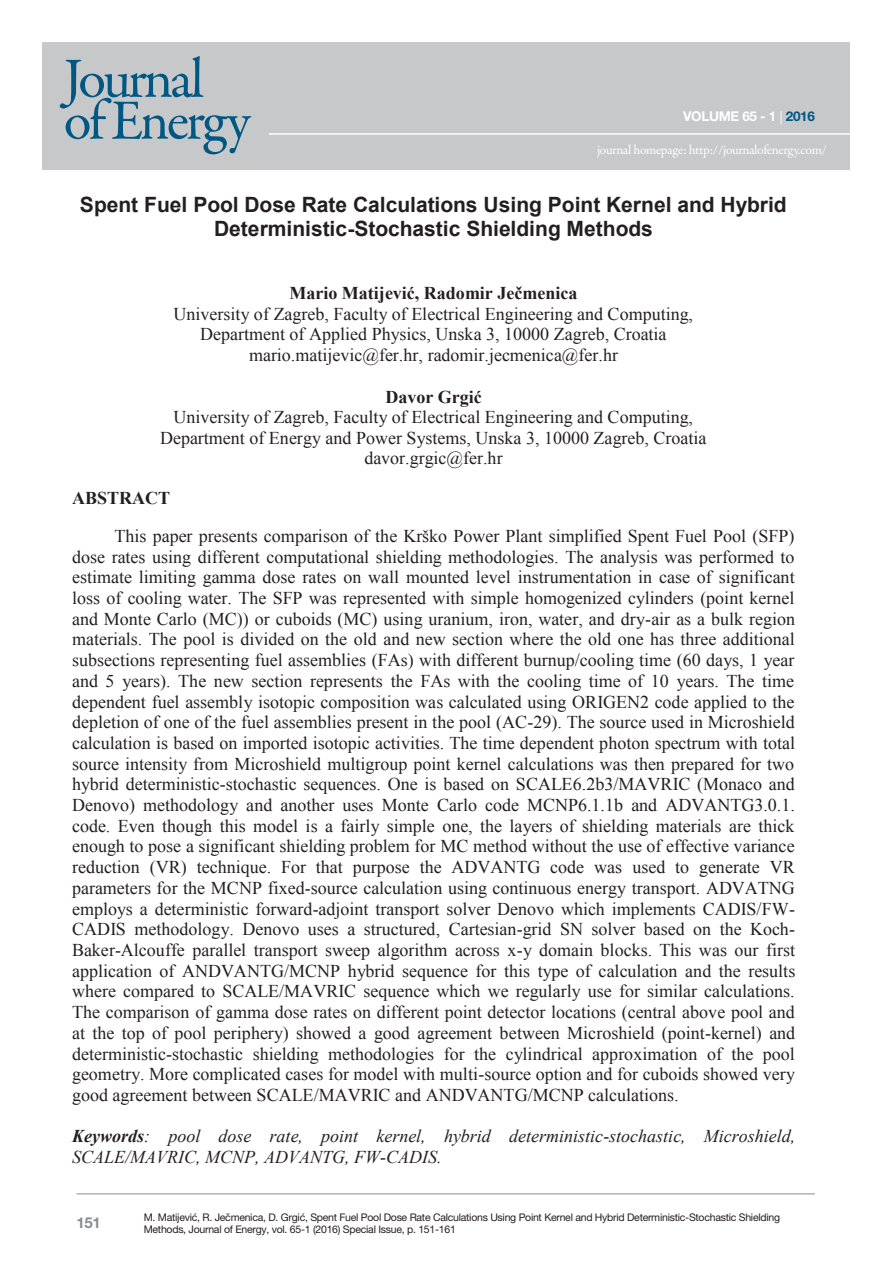
<style>
.page{position:relative;width:893px;height:1263px;background:#fff}
.page>*{position:absolute;margin:0;border:0;box-sizing:border-box;transform-origin:0 0}
.t1{font:57.15px/41.8px "MH Garamond";letter-spacing:-.055em;color:#005782}
.t2{font:700 21px/24.2px "Arial";color:#231f20;text-align:center}
.t3{font:18px/20.7px "Times New Roman";color:#231f20;text-align:center}
.t4{font:italic 18px/20.7px "Times New Roman";color:#231f20}
.t5{font:700 18px "Times New Roman";color:#231f20}
.t6{font:700 15px "MH Helvetica";color:#8a8c8f}
.t7{font:13.5px "MH Garamond";letter-spacing:-.025em;color:#fff}
.t8{font:700 13.5px "MH Helvetica";letter-spacing:-.025em;color:#fff}
.t9{font:10.5px/12px "MH Helvetica";letter-spacing:-.025em;color:#231f20}
.s1{font-family:"MH Garamond";font-weight:400}
.s2{color:#005782}
.s3{font-weight:700}
</style>
<div class="page">
<hr style="left:77px;top:1193px;width:738px;height:1px;background:#8a8c8f">
<div style="left:43px;top:43px;width:807px;height:127px;background:#c7c8ca"></div>
<hr style="left:269px;top:133px;width:586px;height:2px;background:#fff">
<h1 class="t1" style="left:64px;top:59px;width:188px">Journal of Energy</h1>
<p class="t8" style="left:683px;top:108px;width:133px">VOLUME 65 - 1 <span class="s1">|</span> <span class="s2">2016</span></p>
<p class="t7" style="left:597px;top:142px;width:231px">journal homepage: http://journalofenergy.com/</p>
<p class="t2" style="left:80px;top:193px;width:708px">Spent Fuel Pool Dose Rate Calculations Using Point Kernel and Hybrid<br>Deterministic-Stochastic Shielding Methods</p>
<p class="t5" style="left:290px;top:281px;width:289px">Mario Matijević, Radomir Ječmenica</p>
<p class="t3" style="left:174px;top:303px;width:521px">University of Zagreb, Faculty of Electrical Engineering and Computing,<br>Department of Applied Physics, Unska 3, 10000 Zagreb, Croatia mario.matijevic@fer.hr, radomir.jecmenica@fer.hr</p>
<p class="t5" style="left:385px;top:384px;width:98px">Davor Grgić</p>
<p class="t3" style="left:160px;top:406px;width:548px">University of Zagreb, Faculty of Electrical Engineering and Computing,<br>Department of Energy and Power Systems, Unska 3, 10000 Zagreb, Croatia davor.grgic@fer.hr</p>
<p class="t5" style="left:72px;top:485px;width:100px">ABSTRACT</p>
<p class="t3" style="left:72px;top:525px;width:725px;text-align:justify;text-indent:43px">This paper presents comparison of the Krško Power Plant simplified Spent Fuel Pool (SFP) dose rates using different computational shielding methodologies. The analysis was performed to estimate limiting gamma dose rates on wall mounted level instrumentation in case of significant loss of cooling water. The SFP was represented with simple homogenized cylinders (point kernel and Monte Carlo (MC)) or cuboids (MC) using uranium, iron, water, and dry-air as a bulk region materials. The pool is divided on the old and new section where the old one has three additional subsections representing fuel assemblies (FAs) with different burnup/cooling time (60 days, 1 year and 5 years). The new section represents the FAs with the cooling time of 10 years. The time dependent fuel assembly isotopic composition was calculated using ORIGEN2 code applied to the depletion of one of the fuel assemblies present in the pool (AC-29). The source used in Microshield calculation is based on imported isotopic activities. The time dependent photon spectrum with total source intensity from Microshield multigroup point kernel calculations was then prepared for two hybrid deterministic-stochastic sequences. One is based on SCALE6.2b3/MAVRIC (Monaco and Denovo) methodology and another uses Monte Carlo code MCNP6.1.1b and ADVANTG3.0.1. code. Even though this model is a fairly simple one, the layers of shielding materials are thick enough to pose a significant shielding problem for MC method without the use of effective variance reduction (VR) technique. For that purpose the ADVANTG code was used to generate VR parameters for the MCNP fixed-source calculation using continuous energy transport. ADVATNG employs a deterministic forward-adjoint transport solver Denovo which implements CADIS/FW-CADIS methodology. Denovo uses a structured, Cartesian-grid SN solver based on the Koch-Baker-Alcouffe parallel transport sweep algorithm across x-y domain blocks. This was our first application of ANDVANTG/MCNP hybrid sequence for this type of calculation and the results where compared to SCALE/MAVRIC sequence which we regularly use for similar calculations.<br>The comparison of gamma dose rates on different point detector locations (central above pool and at the top of pool periphery) showed a good agreement between Microshield (point-kernel) and deterministic-stochastic shielding methodologies for the cylindrical approximation of the pool geometry. More complicated cases for model with multi-source option and for cuboids showed very good agreement between SCALE/MAVRIC and ANDVANTG/MCNP calculations.</p>
<p class="t4" style="left:72px;top:1125px;width:725px"><span class="s3">Keywords</span>: pool dose rate, point kernel, hybrid deterministic-stochastic, Microshield,<br>SCALE/MAVRIC, MCNP, ADVANTG, FW-CADIS.</p>
<p class="t6" style="left:77px;top:1213px;width:26px">151</p>
<p class="t9" style="left:144px;top:1211px;width:638px">M. Matijević, R. Ječmenica, D. Grgić, Spent Fuel Pool Dose Rate Calculations Using Point Kernel and Hybrid Deterministic-Stochastic Shielding<br>Methods, Journal of Energy, vol. 65-1 (2016) Special Issue, p. 151-161</p>
</div>
